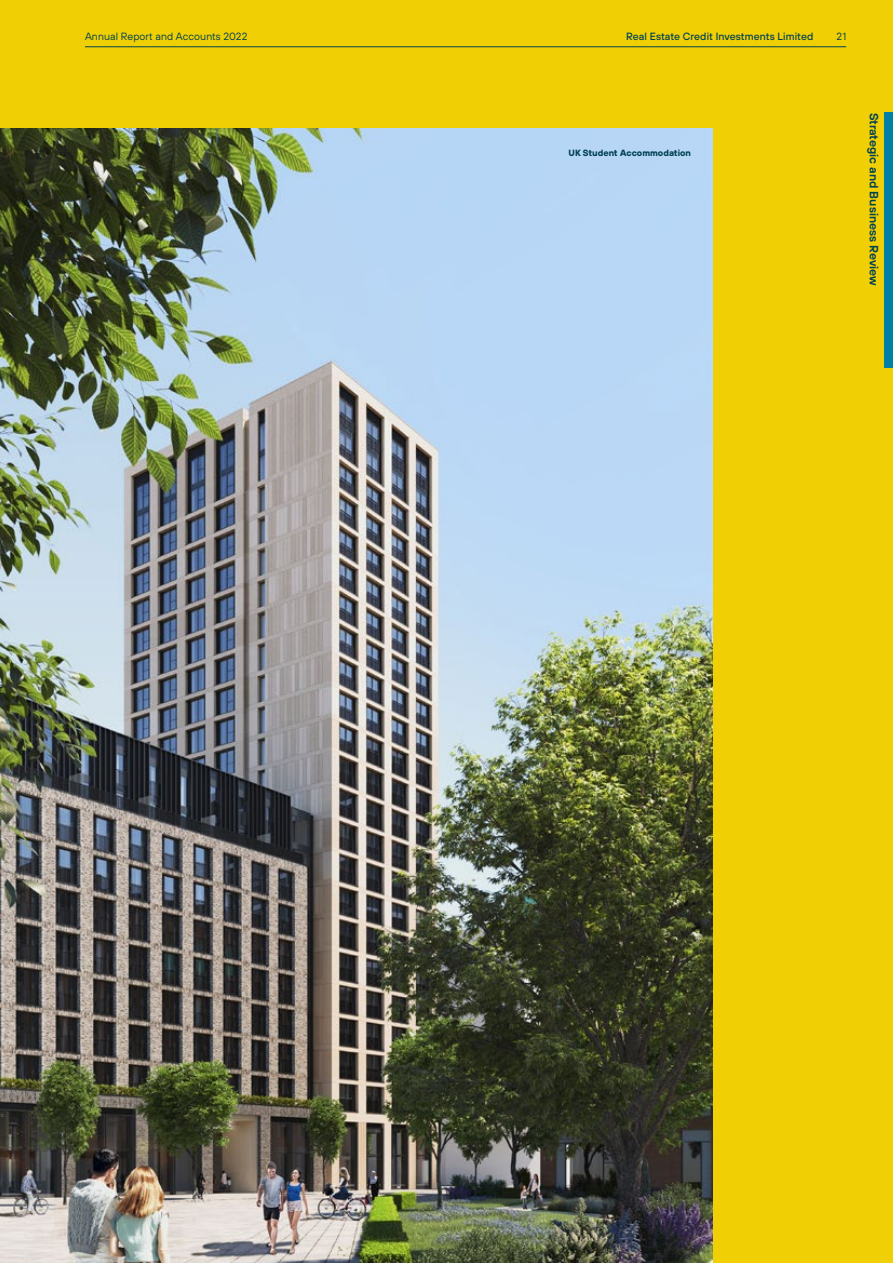
<style>
.page{position:relative;width:893px;height:1263px;background:#f0cf05}
.page>*{position:absolute;margin:0;border:0;box-sizing:border-box;transform-origin:0 0}
.t1{font:600 12px "TT Hoves";color:#004152}
.t2{font:500 10.5px "TT Hoves";letter-spacing:.01em;color:#004152}
.t3{font:10.5px "TT Hoves";letter-spacing:.01em;color:#004152}
.t4{font:700 9px "TT Hoves";color:#004152}
</style>
<div class="page">
<img style="left:0;top:129px;width:712px;height:1134px">
<hr style="left:85px;top:46px;width:761px;height:1px;background:#004152">
<div style="left:884px;top:113px;width:9px;height:255px;background:#0080a4"></div>
<p class="t3" style="left:85px;top:30px;width:164px">Annual Report and Accounts 2022</p>
<p class="t2" style="left:626px;top:30px;width:189px">Real Estate Credit Investments Limited</p>
<p class="t3" style="left:836px;top:30px;width:11px">21</p>
<p class="t4" style="left:569px;top:147px;width:124px">UK Student Accommodation</p>
<p class="t1" style="left:882px;top:113px;width:174px;rotate:90deg">Strategic and Business Review</p>
</div>
